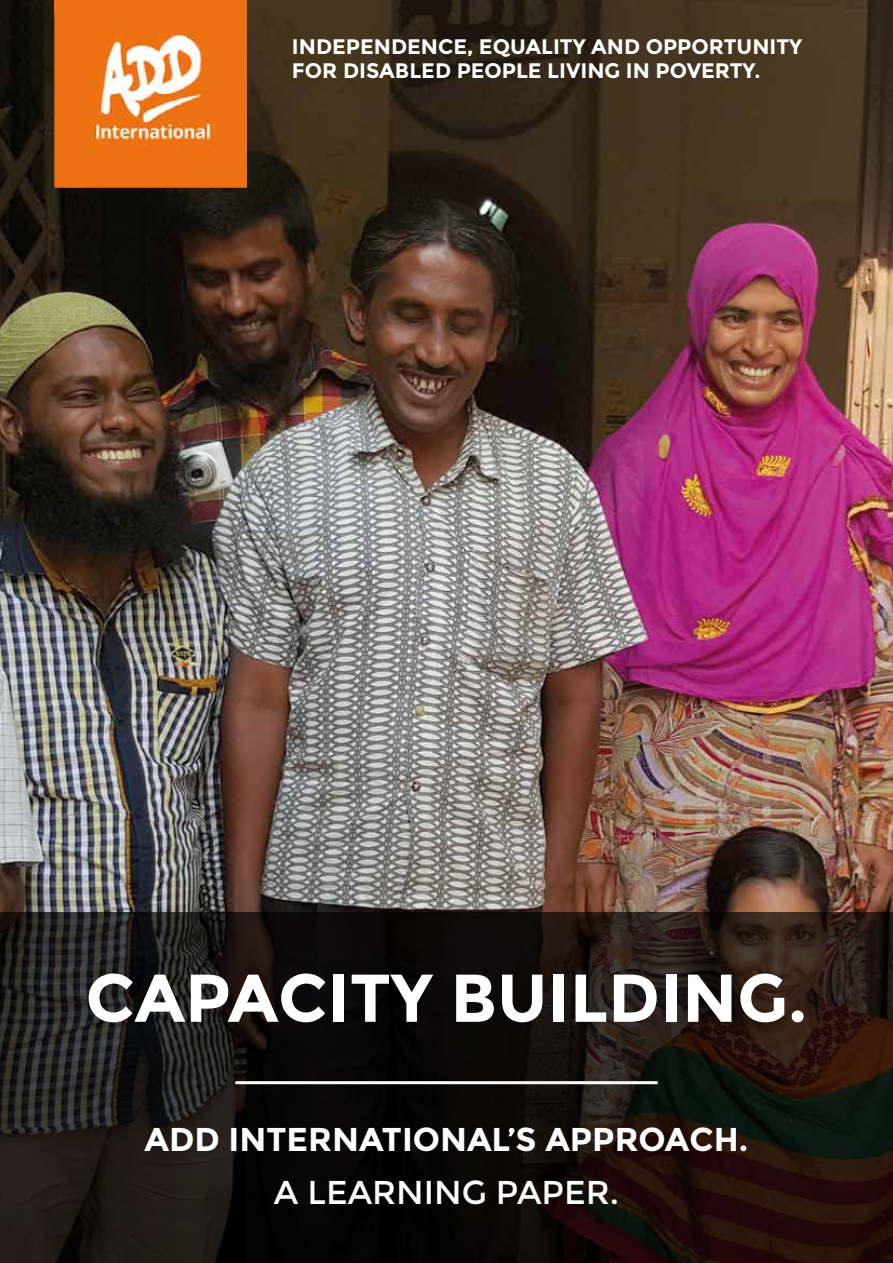
<style>
.page{position:relative;width:893px;height:1263px;background:#fff}
.page>*{position:absolute;margin:0;border:0;box-sizing:border-box;transform-origin:0 0}
.t1{font:700 67.5px "Montserrat";color:#fff}
.t2{font:700 33px "Montserrat";color:#fff}
.t3{font:33px "Montserrat";color:#fff}
.t4{font:700 21px/24px "Montserrat";color:#fff}
</style>
<div class="page">
<img style="left:0;top:0;width:893px;height:912px">
<svg style="left:0;top:912px;width:893px;height:351px;background:#18120f"></svg>
<hr style="left:235px;top:1081px;width:423px;height:3px;background:#fff">
<img style="left:54px;top:0;width:192px;height:187px">
<p class="t4" style="left:292px;top:35px;width:512px">INDEPENDENCE, EQUALITY AND OPPORTUNITY<br>FOR DISABLED PEOPLE LIVING IN POVERTY.</p>
<h1 class="t1" style="left:86px;top:958px;width:723px">CAPACITY BUILDING.</h1>
<h2 class="t2" style="left:145px;top:1120px;width:605px">ADD INTERNATIONAL’S APPROACH.</h2>
<h2 class="t3" style="left:274px;top:1173px;width:347px">A LEARNING PAPER.</h2>
</div>
